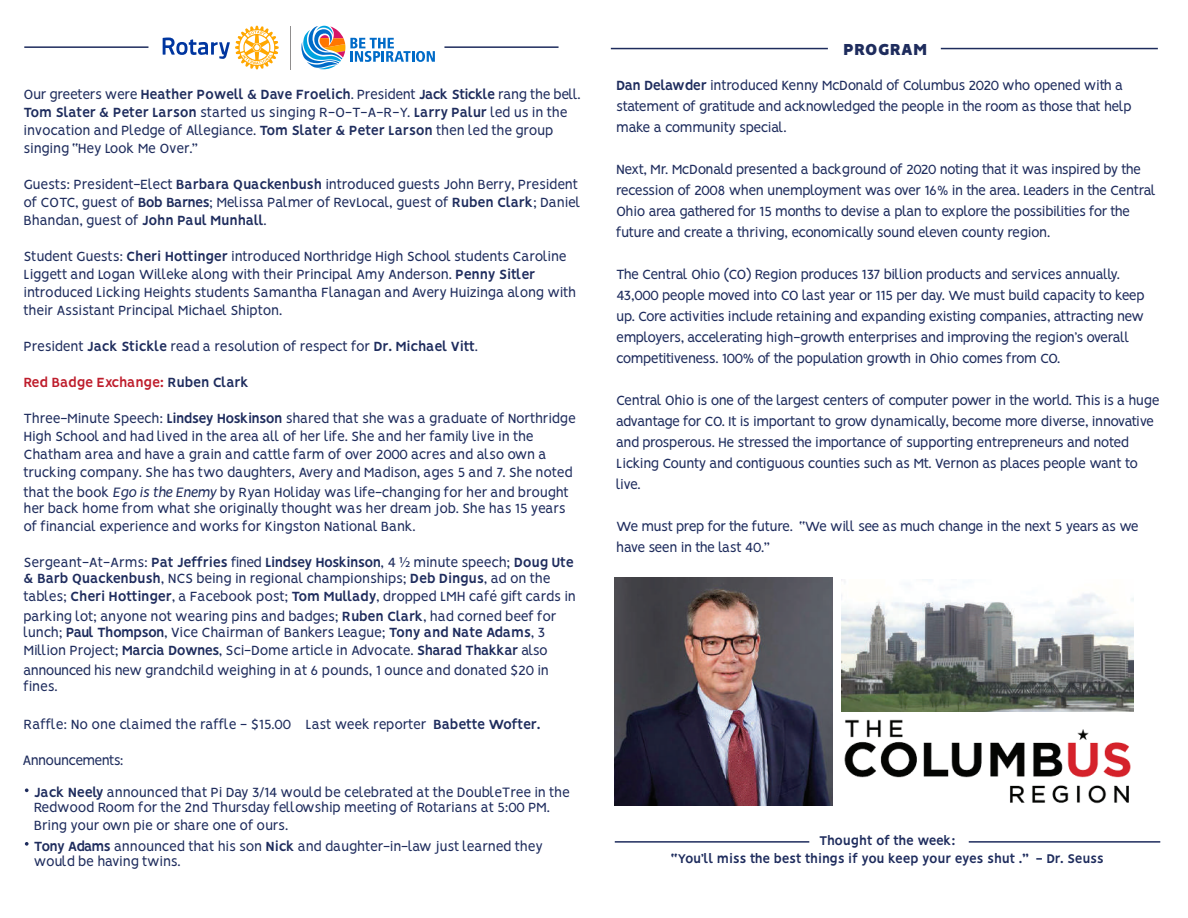
<style>
.page{position:relative;width:1188px;height:918px;background:#fff}
.page>*{position:absolute;margin:0;border:0;box-sizing:border-box;transform-origin:0 0}
.t1{font:900 18px "Vision";color:#1e2c5d}
.t2{font:15px/18px "Vision";letter-spacing:-.02em;color:#1e2c5d}
.t3{font:15px/21px "Vision";letter-spacing:-.05em;color:#1e2c5d}
.t4{font:700 15px "Vision";letter-spacing:-.02em;color:#be1d2c}
.t5{font:700 14.25px/18px "Vision";letter-spacing:-.03em;color:#1e2c5d;text-align:center}
.s1{font-weight:700}
.s2{color:#1e2c5d}
.s3{font-style:italic}
.s4{font-family:"Myriad Pro"}
</style>
<div class="page">
<svg style="left:163px;top:26px;width:116px;height:43px"></svg>
<hr style="left:290px;top:26px;width:1px;height:43px;background:#211e1e">
<svg style="left:301px;top:26px;width:134px;height:43px"></svg>
<svg style="left:25px;top:788px;width:4px;height:4px"></svg>
<svg style="left:25px;top:842px;width:4px;height:4px"></svg>
<hr style="left:444px;top:46px;width:115px;height:2px;background:#1e2c5d">
<hr style="left:24px;top:46px;width:124px;height:2px;background:#1e2c5d">
<hr style="left:611px;top:48px;width:217px;height:1px;background:#1e2c5d">
<hr style="left:941px;top:48px;width:217px;height:1px;background:#1e2c5d">
<hr style="left:615px;top:841px;width:194px;height:2px;background:#1e2c5d">
<hr style="left:969px;top:841px;width:191px;height:2px;background:#1e2c5d">
<img style="left:844px;top:719px;width:287px;height:85px">
<img style="left:615px;top:577px;width:217px;height:228px">
<img style="left:842px;top:580px;width:291px;height:132px">
<p class="t2" style="left:24px;top:87px;width:559px">Our greeters were <span class="s1">Heather Powell &amp; Dave Froelich</span>. President <span class="s1">Jack Stickle</span> rang the bell.<br><span class="s1">Tom Slater &amp; Peter Larson</span> started us singing R-O-T-A-R-Y. <span class="s1">Larry Palur</span> led us in the invocation and Pledge of Allegiance. <span class="s1">Tom Slater &amp; Peter Larson</span> then led the group singing “Hey Look Me Over.”</p>
<p class="t2" style="left:24px;top:177px;width:558px">Guests: President-Elect <span class="s1">Barbara Quackenbush</span> introduced guests John Berry, President of COTC, guest of <span class="s1">Bob Barnes</span>; Melissa Palmer of RevLocal, guest of <span class="s1">Ruben Clark</span>; Daniel<br>Bhandan, guest of <span class="s1">John Paul Munhall</span>.</p>
<p class="t2" style="left:24px;top:249px;width:554px">Student Guests: <span class="s1">Cheri Hottinger</span> introduced Northridge High School students Caroline Liggett and Logan Willeke along with their Principal Amy Anderson. <span class="s1">Penny Sitler </span>introduced Licking Heights students Samantha Flanagan and Avery Huizinga along with their Assistant Principal Michael Shipton.</p>
<p class="t2" style="left:24px;top:339px;width:456px">President <span class="s1">Jack Stickle</span> read a resolution of respect for <span class="s1">Dr. Michael Vitt</span>.</p>
<p class="t4" style="left:24px;top:373px;width:227px">Red Badge Exchange: <span class="s2">Ruben Clark</span></p>
<p class="t2" style="left:24px;top:411px;width:554px">Three-Minute Speech: <span class="s1">Lindsey Hoskinson</span> shared that she was a graduate of Northridge High School and had lived in the area all of her life. She and her family live in the Chatham area and have a grain and cattle farm of over 2000 acres and also own a trucking company. She has two daughters, Avery and Madison, ages 5 and 7. She noted</p>
<p class="t2" style="left:24px;top:486px;width:547px;line-height:15.6px">that the book <span class="s3">Ego is the Enemy</span> by Ryan Holiday was life-changing for her and brought her back home from what she originally thought was her dream job. She has 15 years</p>
<p class="t2" style="left:24px;top:519px;width:394px">of financial experience and works for Kingston National Bank.</p>
<p class="t2" style="left:24px;top:556px;width:552px;line-height:16px">Sergeant-At-Arms: <span class="s1">Pat Jeffries</span> fined <span class="s1">Lindsey Hoskinson</span>, 4 <span class="s4">½</span> minute speech; <span class="s1">Doug Ute &amp; Barb Quackenbush</span>, NCS being in regional championships; <span class="s1">Deb Dingus</span>, ad on the</p>
<p class="t2" style="left:24px;top:588px;width:554px;line-height:20.4px">tables; <span class="s1">Cheri Hottinger</span>, a Facebook post; <span class="s1">Tom Mullady</span>, dropped LMH café gift cards in parking lot; anyone not wearing pins and badges; <span class="s1">Ruben Clark</span>, had corned beef for</p>
<p class="t2" style="left:24px;top:625px;width:526px">lunch; <span class="s1">Paul Thompson</span>, Vice Chairman of Bankers League; <span class="s1">Tony and Nate Adams</span>, 3<br>Million Project; <span class="s1">Marcia Downes</span>, Sci-Dome article in Advocate. <span class="s1">Sharad Thakkar</span> also</p>
<p class="t2" style="left:24px;top:664px;width:527px;line-height:15.6px">announced his new grandchild weighing in at 6 pounds, 1 ounce and donated $20 in fines.</p>
<p class="t2" style="left:24px;top:717px;width:519px">Raffle: No one claimed the raffle - $15.00 Last week reporter <span class="s1">Babette Wofter.</span></p>
<p class="t3" style="left:22px;top:750px;width:103px">Announcements:</p>
<p class="t2" style="left:34px;top:786px;width:538px;line-height:15.6px"><span class="s1">Jack Neely</span> announced that Pi Day 3/14 would be celebrated at the DoubleTree in the<br>Redwood Room for the 2nd Thursday fellowship meeting of Rotarians at 5:00 PM.</p>
<p class="t2" style="left:34px;top:817px;width:510px;line-height:20.4px">Bring your own pie or share one of ours.<br><span class="s1">Tony Adams</span> announced that his son <span class="s1">Nick</span> and daughter-in-law just learned they</p>
<p class="t2" style="left:34px;top:854px;width:149px">would be having twins.</p>
<p class="t1" style="left:843px;top:38px;width:86px">PROGRAM</p>
<p class="t3" style="left:616px;top:76px;width:517px"><span class="s1">Dan Delawder</span> introduced Kenny McDonald of Columbus 2020 who opened with a statement of gratitude and acknowledged the people in the room as those that help make a community special.</p>
<p class="t3" style="left:616px;top:160px;width:541px">Next, Mr. McDonald presented a background of 2020 noting that it was inspired by the recession of 2008 when unemployment was over 16% in the area. Leaders in the Central Ohio area gathered for 15 months to devise a plan to explore the possibilities for the future and create a thriving, economically sound eleven county region.</p>
<p class="t3" style="left:616px;top:265px;width:530px">The Central Ohio (CO) Region produces 137 billion products and services annually.<br>43,000 people moved into CO last year or 115 per day. We must build capacity to keep up. Core activities include retaining and expanding existing companies, attracting new employers, accelerating high-growth enterprises and improving the region’s overall competitiveness. 100% of the population growth in Ohio comes from CO.</p>
<p class="t3" style="left:616px;top:391px;width:545px">Central Ohio is one of the largest centers of computer power in the world. This is a huge advantage for CO. It is important to grow dynamically, become more diverse, innovative and prosperous. He stressed the importance of supporting entrepreneurs and noted Licking County and contiguous counties such as Mt. Vernon as places people want to live.</p>
<p class="t3" style="left:616px;top:517px;width:524px">We must prep for the future. “We will see as much change in the next 5 years as we have seen in the last 40.”</p>
<p class="t5" style="left:671px;top:833px;width:434px">Thought of the week:<br>“You’ll miss the best things if you keep your eyes shut .” - Dr. Seuss</p>
</div>
